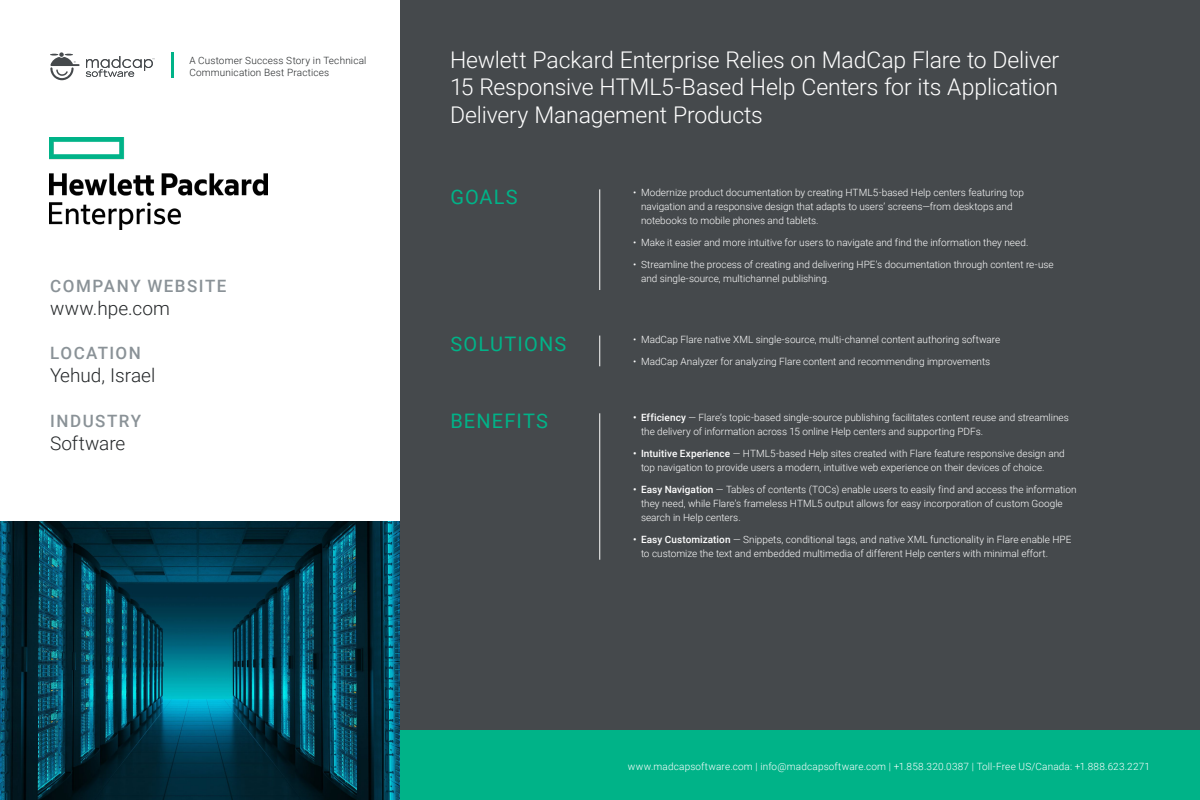
<style>
.page{position:relative;width:1200px;height:800px;background:#fff}
.page>*{position:absolute;margin:0;border:0;box-sizing:border-box;transform-origin:0 0}
.t1{font:300 23px/27.6px "Roboto";letter-spacing:-.005em;color:#fff;text-align:justify}
.t2{font:20px "Roboto";letter-spacing:.06em;color:#00b388}
.t3{font:300 19px "Roboto";color:#242729}
.t4{font:500 17px "Roboto";letter-spacing:.085em;color:#8a9297}
.t5{font:300 10px/14px "Roboto";color:#fff}
.t6{font:300 10px/12px "Roboto";letter-spacing:.015em;color:#242729}
.s1{font-weight:500}
</style>
<div class="page">
<img style="left:0;top:521px;width:400px;height:279px">
<div style="left:400px;top:0;width:800px;height:800px;background:#45494c"></div>
<div style="left:400px;top:730px;width:800px;height:70px;background:#00b388"></div>
<hr style="left:171px;top:52px;width:3px;height:26px;background:#00b388">
<svg style="left:50px;top:52px;width:30px;height:28px"></svg>
<svg style="left:86px;top:56px;width:69px;height:21px"></svg>
<hr style="left:600px;top:189px;width:1px;height:101px;background:#fff">
<hr style="left:600px;top:336px;width:1px;height:30px;background:#fff">
<hr style="left:600px;top:413px;width:1px;height:147px;background:#fff">
<img style="left:50px;top:138px;width:218px;height:91px">
<p class="t6" style="left:189px;top:54px;width:179px">A Customer Success Story in Technical<br>Communication Best Practices</p>
<h3 class="t4" style="left:50px;top:274px;width:178px">COMPANY WEBSITE</h3>
<h3 class="t3" style="left:50px;top:295px;width:122px">www.hpe.com</h3>
<h3 class="t4" style="left:50px;top:341px;width:92px">LOCATION</h3>
<h3 class="t3" style="left:50px;top:361px;width:107px">Yehud, Israel</h3>
<h3 class="t4" style="left:50px;top:409px;width:92px">INDUSTRY</h3>
<h3 class="t3" style="left:50px;top:429px;width:77px">Software</h3>
<h1 class="t1" style="left:450px;top:45px;width:611px">Hewlett Packard Enterprise Relies on MadCap Flare to Deliver 15 Responsive HTML5-Based Help Centers for its Application Delivery Management Products</h1>
<h2 class="t2" style="left:450px;top:183px;width:69px">GOALS</h2>
<p class="t5" style="left:641px;top:185px;width:385px;text-indent:-8px">• Modernize product documentation by creating HTML5-based Help centers featuring top navigation and a responsive design that adapts to users’ screens—from desktops and notebooks to mobile phones and tablets.</p>
<p class="t5" style="left:633px;top:235px;width:397px">• Make it easier and more intuitive for users to navigate and find the information they need.</p>
<p class="t5" style="left:641px;top:257px;width:414px;text-indent:-8px">• Streamline the process of creating and delivering HPE’s documentation through content re-use and single-source, multichannel publishing.</p>
<h2 class="t2" style="left:450px;top:330px;width:117px">SOLUTIONS</h2>
<p class="t5" style="left:633px;top:333px;width:369px">• MadCap Flare native XML single-source, multi-channel content authoring software</p>
<p class="t5" style="left:633px;top:355px;width:359px">• MadCap Analyzer for analyzing Flare content and recommending improvements</p>
<h2 class="t2" style="left:450px;top:407px;width:99px">BENEFITS</h2>
<p class="t5" style="left:641px;top:410px;width:429px;text-indent:-8px"><span class="s1">• Efficiency</span> — Flare’s topic-based single-source publishing facilitates content reuse and streamlines the delivery of information across 15 online Help centers and supporting PDFs.</p>
<p class="t5" style="left:641px;top:446px;width:425px;text-indent:-8px"><span class="s1">• Intuitive Experience</span> — HTML5-based Help sites created with Flare feature responsive design and top navigation to provide users a modern, intuitive web experience on their devices of choice.</p>
<p class="t5" style="left:641px;top:482px;width:437px;text-indent:-8px"><span class="s1">• Easy Navigation</span> — Tables of contents (TOCs) enable users to easily find and access the information they need, while Flare’s frameless HTML5 output allows for easy incorporation of custom Google search in Help centers.</p>
<p class="t5" style="left:641px;top:532px;width:432px;text-indent:-8px"><span class="s1">• Easy Customization</span> — Snippets, conditional tags, and native XML functionality in Flare enable HPE to customize the text and embedded multimedia of different Help centers with minimal effort.</p>
<p class="t5" style="left:628px;top:759px;width:524px">www.madcapsoftware.com | info@madcapsoftware.com | +1.858.320.0387 | Toll-Free US/Canada: +1.888.623.2271</p>
</div>
